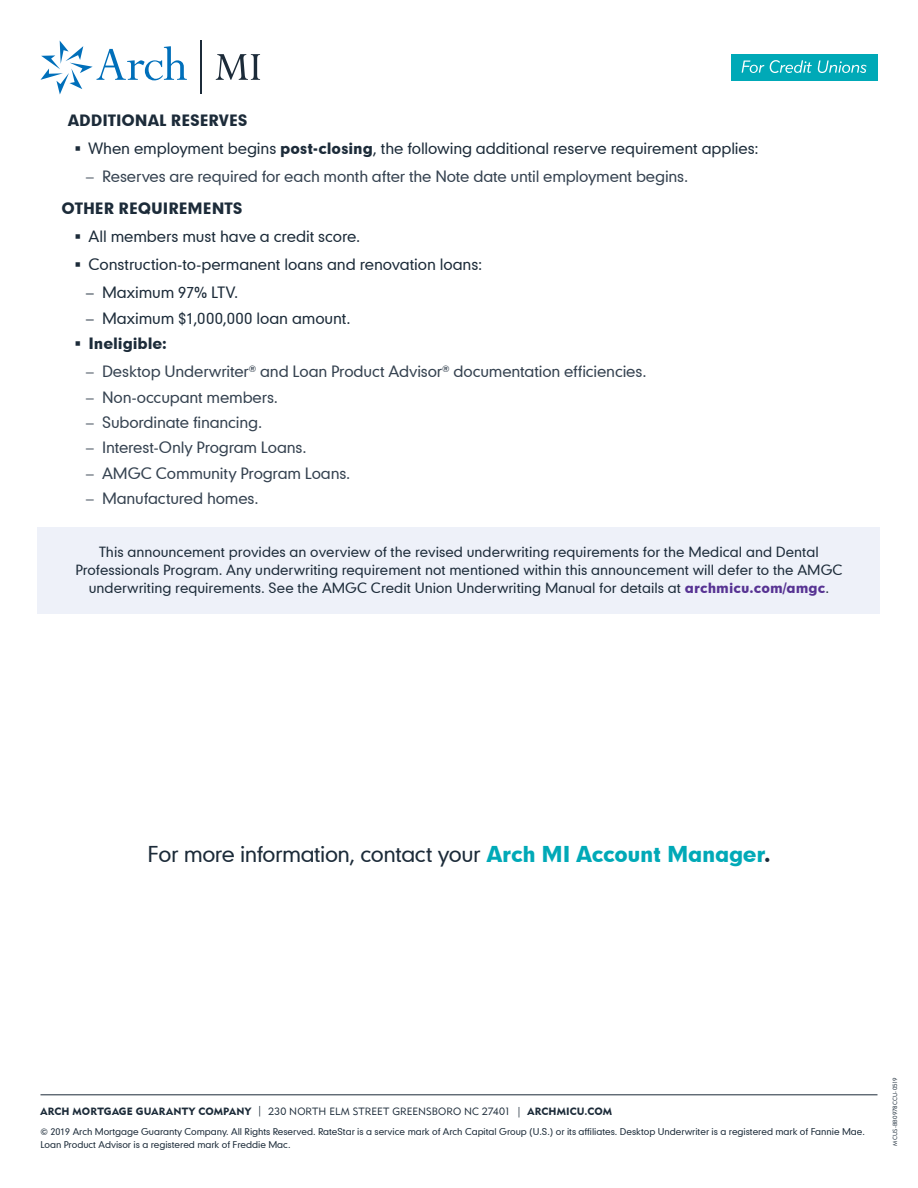
<style>
.page{position:relative;width:918px;height:1188px;background:#fff}
.page>*{position:absolute;margin:0;border:0;box-sizing:border-box;transform-origin:0 0}
.t1{font:21px "Geometric 706 BT Medium B";letter-spacing:-.025em;color:#1c2b39}
.t2{font:15px/28.2px "Geometric 706 BT Medium B";letter-spacing:-.01em;color:#1c2b39}
.t3{font:15px/25.3px "Geometric 706 BT Medium B";letter-spacing:-.01em;color:#354250}
.t4{font:15px "Geometric 706 BT Black B";letter-spacing:-.005em;color:#1c2b39}
.t5{font:13.5px/18px "Geometric 706 BT Medium B";color:#1c2b39;text-align:center}
.t6{font:10.5px "Geometric 415 BT Black A";letter-spacing:.015em;color:#1c2b39}
.t7{font:9px/12.8px "Geometric 706 BT Medium B";letter-spacing:-.005em;color:#1c2b39}
.t8{font:6px "Geometric 415 BT Lite A";letter-spacing:.01em;color:#1c2b39}
.s1{font-family:"Geometric 706 BT Black B"}
.s2{font-family:"Myriad Pro";color:#354250}
.s3{color:#354250}
.s4{font-family:"Myriad Pro"}
.s5{font-family:"Geometric 706 BT Black B";color:#573393}
.s6{font-family:"Geometric 706 BT Black B";color:#00a9b7}
.s7{font-family:"Geometric 415 BT Lite A"}
</style>
<div class="page">
<div style="left:731px;top:54px;width:147px;height:27px;background:#00a9b7"></div>
<svg style="left:742px;top:61px;width:22px;height:12px"></svg>
<svg style="left:770px;top:60px;width:42px;height:13px"></svg>
<svg style="left:818px;top:61px;width:49px;height:12px"></svg>
<svg style="left:40px;top:41px;width:147px;height:54px"></svg>
<hr style="left:201px;top:40px;width:1px;height:54px;background:#1c2b39">
<svg style="left:216px;top:54px;width:44px;height:26px"></svg>
<div style="left:38px;top:527px;width:842px;height:87px;background:#eef1f9"></div>
<hr style="left:40px;top:1095px;width:838px;height:1px;background:#1c2b39">
<p class="t4" style="left:68px;top:110px;width:181px">ADDITIONAL RESERVES</p>
<p class="t2" style="left:86px;top:134px;width:675px">When employment begins <span class="s1">post-closing</span>, the following additional reserve requirement applies: <span class="s2">−</span> <span class="s3">Reserves are required for each month after the Note date until employment begins.</span></p>
<p class="t4" style="left:62px;top:198px;width:183px">OTHER REQUIREMENTS</p>
<p class="t2" style="left:86px;top:222px;width:398px">All members must have a credit score.<br>Construction-to-permanent loans and renovation loans: <span class="s4">−</span> Maximum 97% LTV.</p>
<p class="t2" style="left:86px;top:304px;width:267px"><span class="s4">−</span> Maximum $1,000,000 loan amount.</p>
<p class="t4" style="left:89px;top:333px;width:80px">Ineligible:</p>
<p class="t3" style="left:86px;top:359px;width:562px"><span class="s4">−</span> Desktop Underwriter<sup>®</sup> and Loan Product Advisor<sup>®</sup> documentation efficiencies. <span class="s4">−</span> Non-occupant members.<br><span class="s4">−</span> Subordinate financing.<br><span class="s4">−</span> Interest-Only Program Loans.<br><span class="s4">−</span> AMGC Community Program Loans.<br><span class="s4">−</span> Manufactured homes.</p>
<p class="t5" style="left:75px;top:543px;width:769px">This announcement provides an overview of the revised underwriting requirements for the Medical and Dental<br>Professionals Program. Any underwriting requirement not mentioned within this announcement will defer to the AMGC underwriting requirements. See the AMGC Credit Union Underwriting Manual for details at <span class="s5">archmicu.com/amgc</span>.</p>
<h1 class="t1" style="left:148px;top:840px;width:624px">For more information, contact your <span class="s6">Arch MI Account Manager</span><span class="s1">.</span></h1>
<p class="t6" style="left:40px;top:1105px;width:573px">ARCH MORTGAGE GUARANTY COMPANY <span class="s7">| 230 NORTH ELM STREET GREENSBORO NC 27401 |</span> ARCHMICU.COM</p>
<p class="t7" style="left:40px;top:1125px;width:826px">© 2019 Arch Mortgage Guaranty Company. All Rights Reserved. RateStar is a service mark of Arch Capital Group (U.S.) or its affiliates. Desktop Underwriter is a registered mark of Fannie Mae.<br>Loan Product Advisor is a registered mark of Freddie Mac.</p>
<p class="t8" style="left:891px;top:1146px;width:70px;rotate:-90deg">MCUS-BB0978CCU-0519</p>
</div>
